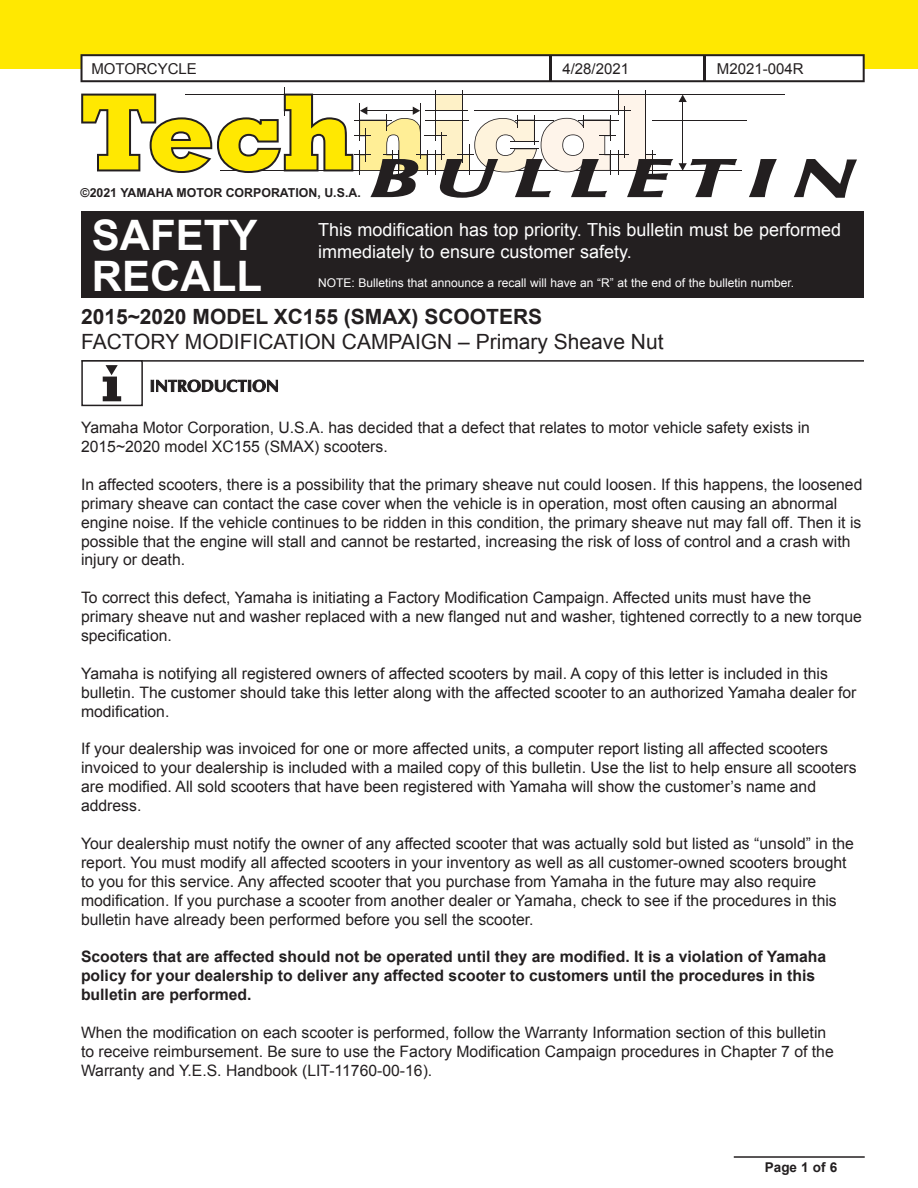
<style>
.page{position:relative;width:918px;height:1188px;background:#fff}
.page>*{position:absolute;margin:0;border:0;box-sizing:border-box;transform-origin:0 0}
.t1{font:700 42px "Arial";color:#fff}
.Body_Copy{font:21px "Arial";color:#231f20}
.Body_Copy-2{font:700 21px "Arial";color:#231f20}
.t2{font:18px/21.6px "Arial";color:#fff}
.Body_Copy-3{font:15.75px/18.9px "Arial";color:#231f20}
.Body_Copy-4{font:700 15.75px/18.9px "Arial";color:#231f20}
.t3{font:15px "Arial";color:#231f20}
.t4{font:700 13.5px "Arial";color:#231f20}
.t5{font:700 12.3px "Arial";color:#231f20}
.t6{font:12px "Arial";color:#fff}
</style>
<div class="page">
<div style="left:81px;top:212px;width:783px;height:86px;background:#231f20"></div>
<div style="left:0;top:0;width:918px;height:69px;background:#ffe801"></div>
<hr style="left:220px;top:170px;width:522px;height:1px;background:#231f20">
<hr style="left:652px;top:120px;width:95px;height:1px;background:#231f20">
<svg style="left:81px;top:54px;width:784px;height:28px"></svg>
<hr style="left:550px;top:55px;width:2px;height:27px;background:#231f20">
<hr style="left:703px;top:55px;width:2px;height:27px;background:#231f20">
<hr style="left:682px;top:101px;width:1px;height:63px;background:#231f20">
<svg style="left:679px;top:95px;width:8px;height:7px"></svg>
<hr style="left:185px;top:94px;width:599px;height:1px;background:#231f20">
<svg style="left:81px;top:88px;width:592px;height:110px"></svg>
<svg style="left:679px;top:159px;width:58px;height:38px"></svg>
<svg style="left:749px;top:159px;width:28px;height:38px"></svg>
<svg style="left:794px;top:159px;width:63px;height:39px"></svg>
<hr style="left:734px;top:1156px;width:131px;height:2px;background:#231f20">
<hr style="left:81px;top:360px;width:783px;height:2px;background:#231f20">
<div style="left:81px;top:360px;width:62px;height:46px;border:2px solid #231f20"></div>
<svg style="left:103px;top:365px;width:18px;height:36px"></svg>
<svg style="left:151px;top:380px;width:127px;height:12px"></svg>
<p class="t3" style="left:91px;top:59px;width:107px">MOTORCYCLE</p>
<p class="t3" style="left:562px;top:59px;width:68px">4/28/2021</p>
<p class="t3" style="left:717px;top:59px;width:88px">M2021-004R</p>
<p class="t5" style="left:81px;top:184px;width:282px">©2021 YAMAHA MOTOR CORPORATION, U.S.A.</p>
<p class="t1" style="left:92px;top:208px;width:167px">SAFETY</p>
<p class="t1" style="left:92px;top:248px;width:172px">RECALL</p>
<p class="t2" style="left:318px;top:220px;width:525px">This modification has top priority. This bulletin must be performed immediately to ensure customer safety.</p>
<p class="t6" style="left:318px;top:275px;width:478px">NOTE: Bulletins that announce a recall will have an “R” at the end of the bulletin number.</p>
<p class="Body_Copy-2" style="left:81px;top:303px;width:463px">2015~2020 MODEL XC155 (SMAX) SCOOTERS</p>
<p class="Body_Copy" style="left:81px;top:328px;width:584px">FACTORY MODIFICATION CAMPAIGN – Primary Sheave Nut</p>
<p class="Body_Copy-3" style="left:81px;top:418px;width:730px">Yamaha Motor Corporation, U.S.A. has decided that a defect that relates to motor vehicle safety exists in<br>2015~2020 model XC155 (SMAX) scooters.</p>
<p class="Body_Copy-3" style="left:81px;top:475px;width:783px">In affected scooters, there is a possibility that the primary sheave nut could loosen. If this happens, the loosened primary sheave can contact the case cover when the vehicle is in operation, most often causing an abnormal engine noise. If the vehicle continues to be ridden in this condition, the primary sheave nut may fall off. Then it is possible that the engine will stall and cannot be restarted, increasing the risk of loss of control and a crash with injury or death.</p>
<p class="Body_Copy-3" style="left:81px;top:588px;width:782px">To correct this defect, Yamaha is initiating a Factory Modification Campaign. Affected units must have the primary sheave nut and washer replaced with a new flanged nut and washer, tightened correctly to a new torque specification.</p>
<p class="Body_Copy-3" style="left:81px;top:664px;width:777px">Yamaha is notifying all registered owners of affected scooters by mail. A copy of this letter is included in this bulletin. The customer should take this letter along with the affected scooter to an authorized Yamaha dealer for modification.</p>
<p class="Body_Copy-3" style="left:81px;top:740px;width:777px">If your dealership was invoiced for one or more affected units, a computer report listing all affected scooters invoiced to your dealership is included with a mailed copy of this bulletin. Use the list to help ensure all scooters are modified. All sold scooters that have been registered with Yamaha will show the customer’s name and address.</p>
<p class="Body_Copy-3" style="left:81px;top:834px;width:775px">Your dealership must notify the owner of any affected scooter that was actually sold but listed as “unsold” in the report. You must modify all affected scooters in your inventory as well as all customer-owned scooters brought to you for this service. Any affected scooter that you purchase from Yamaha in the future may also require modification. If you purchase a scooter from another dealer or Yamaha, check to see if the procedures in this bulletin have already been performed before you sell the scooter.</p>
<p class="Body_Copy-4" style="left:81px;top:948px;width:747px">Scooters that are affected should not be operated until they are modified. It is a violation of Yamaha policy for your dealership to deliver any affected scooter to customers until the procedures in this bulletin are performed.</p>
<p class="Body_Copy-3" style="left:81px;top:1023px;width:754px">When the modification on each scooter is performed, follow the Warranty Information section of this bulletin to receive reimbursement. Be sure to use the Factory Modification Campaign procedures in Chapter 7 of the<br>Warranty and Y.E.S. Handbook (LIT-11760-00-16).</p>
<p class="t4" style="left:765px;top:1158px;width:74px">Page 1 of 6</p>
</div>
